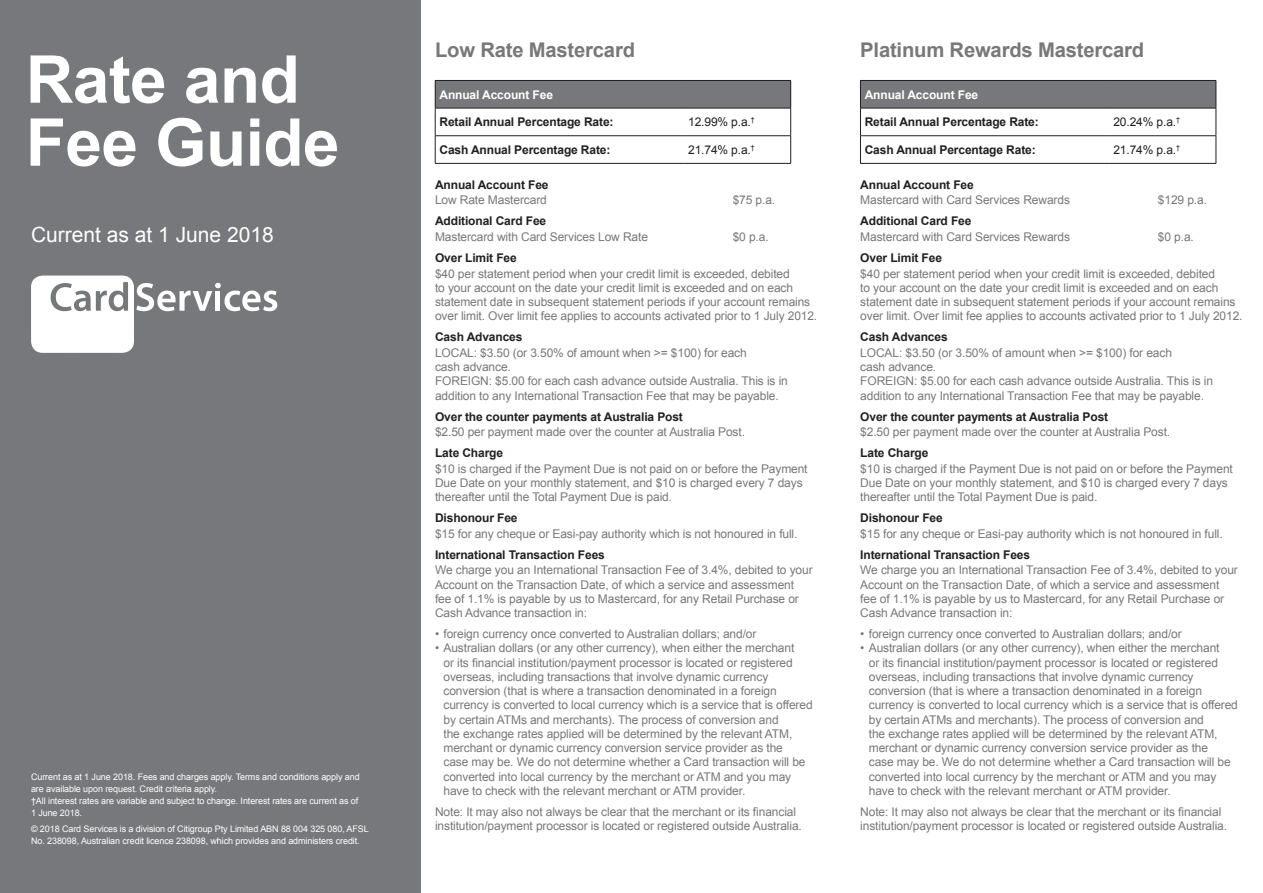
<style>
.page{position:relative;width:1263px;height:893px;background:#fff}
.page>*{position:absolute;margin:0;border:0;box-sizing:border-box;transform-origin:0 0}
.t1{font:700 66px/63px "Arial";letter-spacing:-.01em;color:#fff}
.t2{font:21px "Arial";color:#fff}
.t3{font:700 20.25px "Arial";letter-spacing:-.01em;color:#76787b}
.t4{font:12px/14.2px "Arial";letter-spacing:-.01em;color:#76787b}
.t5{font:700 12px "Arial";letter-spacing:-.01em;color:#231f20}
.t6{font:12px "Arial";letter-spacing:-.01em;color:#231f20}
.t7{font:700 12px "Arial";letter-spacing:-.01em;color:#fff}
.t8{font:9px/11.7px "Arial";letter-spacing:-.01em;color:#fff}
</style>
<div class="page">
<div style="left:0;top:0;width:421px;height:893px;background:#76787b"></div>
<div style="left:435px;top:80px;width:356px;height:28px;background:#76787b"></div>
<hr style="left:435px;top:135px;width:249px;height:1px;background:#231f20">
<hr style="left:684px;top:135px;width:107px;height:1px;background:#231f20">
<hr style="left:435px;top:163px;width:249px;height:1px;background:#231f20">
<hr style="left:684px;top:163px;width:107px;height:1px;background:#231f20">
<hr style="left:435px;top:80px;width:249px;height:1px;background:#231f20">
<svg style="left:435px;top:81px;width:1px;height:82px"></svg>
<hr style="left:684px;top:80px;width:107px;height:1px;background:#231f20">
<svg style="left:790px;top:81px;width:1px;height:82px"></svg>
<hr style="left:435px;top:108px;width:249px;height:1px;background:#231f20">
<hr style="left:684px;top:108px;width:107px;height:1px;background:#231f20">
<div style="left:860px;top:80px;width:356px;height:28px;background:#76787b"></div>
<hr style="left:860px;top:135px;width:249px;height:1px;background:#231f20">
<hr style="left:1109px;top:135px;width:107px;height:1px;background:#231f20">
<hr style="left:860px;top:163px;width:249px;height:1px;background:#231f20">
<hr style="left:1109px;top:163px;width:107px;height:1px;background:#231f20">
<hr style="left:860px;top:80px;width:249px;height:1px;background:#231f20">
<svg style="left:860px;top:81px;width:1px;height:82px"></svg>
<hr style="left:1109px;top:80px;width:107px;height:1px;background:#231f20">
<svg style="left:1216px;top:81px;width:1px;height:82px"></svg>
<hr style="left:860px;top:108px;width:249px;height:1px;background:#231f20">
<hr style="left:1109px;top:108px;width:107px;height:1px;background:#231f20">
<svg style="left:31px;top:276px;width:247px;height:77px"></svg>
<h1 class="t1" style="left:26px;top:50px;width:315px">Rate and<br>Fee Guide</h1>
<h2 class="t2" style="left:31px;top:221px;width:244px">Current as at 1 June 2018</h2>
<p class="t8" style="left:31px;top:771px;width:330px">Current as at 1 June 2018. Fees and charges apply. Terms and conditions apply and are available upon request. Credit criteria apply.<br>†All interest rates are variable and subject to change. Interest rates are current as of 1 June 2018.</p>
<p class="t8" style="left:31px;top:823px;width:339px">© 2018 Card Services is a division of Citigroup Pty Limited ABN 88 004 325 080, AFSL<br>No. 238098, Australian credit licence 238098, which provides and administers credit.</p>
<h3 class="t3" style="left:435px;top:37px;width:202px">Low Rate Mastercard</h3>
<p class="t7" style="left:439px;top:86px;width:115px">Annual Account Fee</p>
<p class="t5" style="left:439px;top:114px;width:176px">Retail Annual Percentage Rate:</p>
<p class="t6" style="left:688px;top:114px;width:68px">12.99% p.a.<sup>†</sup></p>
<p class="t5" style="left:439px;top:142px;width:173px">Cash Annual Percentage Rate:</p>
<p class="t6" style="left:688px;top:142px;width:68px">21.74% p.a.<sup>†</sup></p>
<p class="t5" style="left:435px;top:177px;width:115px">Annual Account Fee</p>
<p class="t4" style="left:435px;top:193px;width:113px">Low Rate Mastercard</p>
<p class="t4" style="left:733px;top:193px;width:44px">$75 p.a.</p>
<p class="t5" style="left:435px;top:213px;width:113px">Additional Card Fee</p>
<p class="t4" style="left:435px;top:230px;width:214px">Mastercard with Card Services Low Rate</p>
<p class="t4" style="left:733px;top:230px;width:37px">$0 p.a.</p>
<p class="t5" style="left:435px;top:250px;width:83px">Over Limit Fee</p>
<p class="t4" style="left:435px;top:266px;width:384px">$40 per statement period when your credit limit is exceeded, debited<br>to your account on the date your credit limit is exceeded and on each statement date in subsequent statement periods if your account remains over limit. Over limit fee applies to accounts activated prior to 1 July 2012.</p>
<p class="t5" style="left:435px;top:329px;width:89px">Cash Advances</p>
<p class="t4" style="left:435px;top:346px;width:354px">LOCAL: $3.50 (or 3.50% of amount when &gt;= $100) for each<br>cash advance.<br>FOREIGN: $5.00 for each cash advance outside Australia. This is in addition to any International Transaction Fee that may be payable.</p>
<p class="t5" style="left:435px;top:408px;width:249px">Over the counter payments at Australia Post</p>
<p class="t4" style="left:435px;top:425px;width:311px">$2.50 per payment made over the counter at Australia Post.</p>
<p class="t5" style="left:435px;top:445px;width:70px">Late Charge</p>
<p class="t4" style="left:435px;top:461px;width:374px">$10 is charged if the Payment Due is not paid on or before the Payment<br>Due Date on your monthly statement, and $10 is charged every 7 days thereafter until the Total Payment Due is paid.</p>
<p class="t5" style="left:435px;top:510px;width:84px">Dishonour Fee</p>
<p class="t4" style="left:435px;top:527px;width:364px">$15 for any cheque or Easi-pay authority which is not honoured in full.</p>
<p class="t5" style="left:435px;top:547px;width:171px">International Transaction Fees</p>
<p class="t4" style="left:435px;top:563px;width:379px">We charge you an International Transaction Fee of 3.4%, debited to your Account on the Transaction Date, of which a service and assessment fee of 1.1% is payable by us to Mastercard, for any Retail Purchase or Cash Advance transaction in:</p>
<p class="t4" style="left:435px;top:627px;width:323px">• foreign currency once converted to Australian dollars; and/or</p>
<p class="t4" style="left:443px;top:641px;width:371px;text-indent:-9px">• Australian dollars (or any other currency), when either the merchant<br>or its financial institution/payment processor is located or registered overseas, including transactions that involve dynamic currency conversion (that is where a transaction denominated in a foreign currency is converted to local currency which is a service that is offered by certain ATMs and merchants). The process of conversion and<br>the exchange rates applied will be determined by the relevant ATM, merchant or dynamic currency conversion service provider as the<br>case may be. We do not determine whether a Card transaction will be converted into local currency by the merchant or ATM and you may have to check with the relevant merchant or ATM provider.</p>
<p class="t4" style="left:435px;top:805px;width:368px">Note: It may also not always be clear that the merchant or its financial institution/payment processor is located or registered outside Australia.</p>
<h3 class="t3" style="left:860px;top:37px;width:285px">Platinum Rewards Mastercard</h3>
<p class="t7" style="left:865px;top:86px;width:115px">Annual Account Fee</p>
<p class="t5" style="left:865px;top:114px;width:176px">Retail Annual Percentage Rate:</p>
<p class="t6" style="left:1113px;top:114px;width:68px">20.24% p.a.<sup>†</sup></p>
<p class="t5" style="left:865px;top:142px;width:173px">Cash Annual Percentage Rate:</p>
<p class="t6" style="left:1113px;top:142px;width:68px">21.74% p.a.<sup>†</sup></p>
<p class="t5" style="left:860px;top:177px;width:115px">Annual Account Fee</p>
<p class="t4" style="left:860px;top:193px;width:211px">Mastercard with Card Services Rewards</p>
<p class="t4" style="left:1158px;top:193px;width:51px">$129 p.a.</p>
<p class="t5" style="left:860px;top:213px;width:113px">Additional Card Fee</p>
<p class="t4" style="left:860px;top:230px;width:211px">Mastercard with Card Services Rewards</p>
<p class="t4" style="left:1158px;top:230px;width:37px">$0 p.a.</p>
<p class="t5" style="left:860px;top:250px;width:83px">Over Limit Fee</p>
<p class="t4" style="left:860px;top:266px;width:384px">$40 per statement period when your credit limit is exceeded, debited<br>to your account on the date your credit limit is exceeded and on each statement date in subsequent statement periods if your account remains over limit. Over limit fee applies to accounts activated prior to 1 July 2012.</p>
<p class="t5" style="left:860px;top:329px;width:89px">Cash Advances</p>
<p class="t4" style="left:860px;top:346px;width:354px">LOCAL: $3.50 (or 3.50% of amount when &gt;= $100) for each<br>cash advance.<br>FOREIGN: $5.00 for each cash advance outside Australia. This is in addition to any International Transaction Fee that may be payable.</p>
<p class="t5" style="left:860px;top:408px;width:249px">Over the counter payments at Australia Post</p>
<p class="t4" style="left:860px;top:425px;width:311px">$2.50 per payment made over the counter at Australia Post.</p>
<p class="t5" style="left:860px;top:445px;width:70px">Late Charge</p>
<p class="t4" style="left:860px;top:461px;width:374px">$10 is charged if the Payment Due is not paid on or before the Payment<br>Due Date on your monthly statement, and $10 is charged every 7 days thereafter until the Total Payment Due is paid.</p>
<p class="t5" style="left:860px;top:510px;width:84px">Dishonour Fee</p>
<p class="t4" style="left:860px;top:527px;width:364px">$15 for any cheque or Easi-pay authority which is not honoured in full.</p>
<p class="t5" style="left:860px;top:547px;width:171px">International Transaction Fees</p>
<p class="t4" style="left:860px;top:563px;width:379px">We charge you an International Transaction Fee of 3.4%, debited to your Account on the Transaction Date, of which a service and assessment fee of 1.1% is payable by us to Mastercard, for any Retail Purchase or Cash Advance transaction in:</p>
<p class="t4" style="left:860px;top:627px;width:323px">• foreign currency once converted to Australian dollars; and/or</p>
<p class="t4" style="left:869px;top:641px;width:371px;text-indent:-9px">• Australian dollars (or any other currency), when either the merchant<br>or its financial institution/payment processor is located or registered overseas, including transactions that involve dynamic currency conversion (that is where a transaction denominated in a foreign currency is converted to local currency which is a service that is offered by certain ATMs and merchants). The process of conversion and<br>the exchange rates applied will be determined by the relevant ATM, merchant or dynamic currency conversion service provider as the<br>case may be. We do not determine whether a Card transaction will be converted into local currency by the merchant or ATM and you may have to check with the relevant merchant or ATM provider.</p>
<p class="t4" style="left:860px;top:805px;width:368px">Note: It may also not always be clear that the merchant or its financial institution/payment processor is located or registered outside Australia.</p>
</div>
